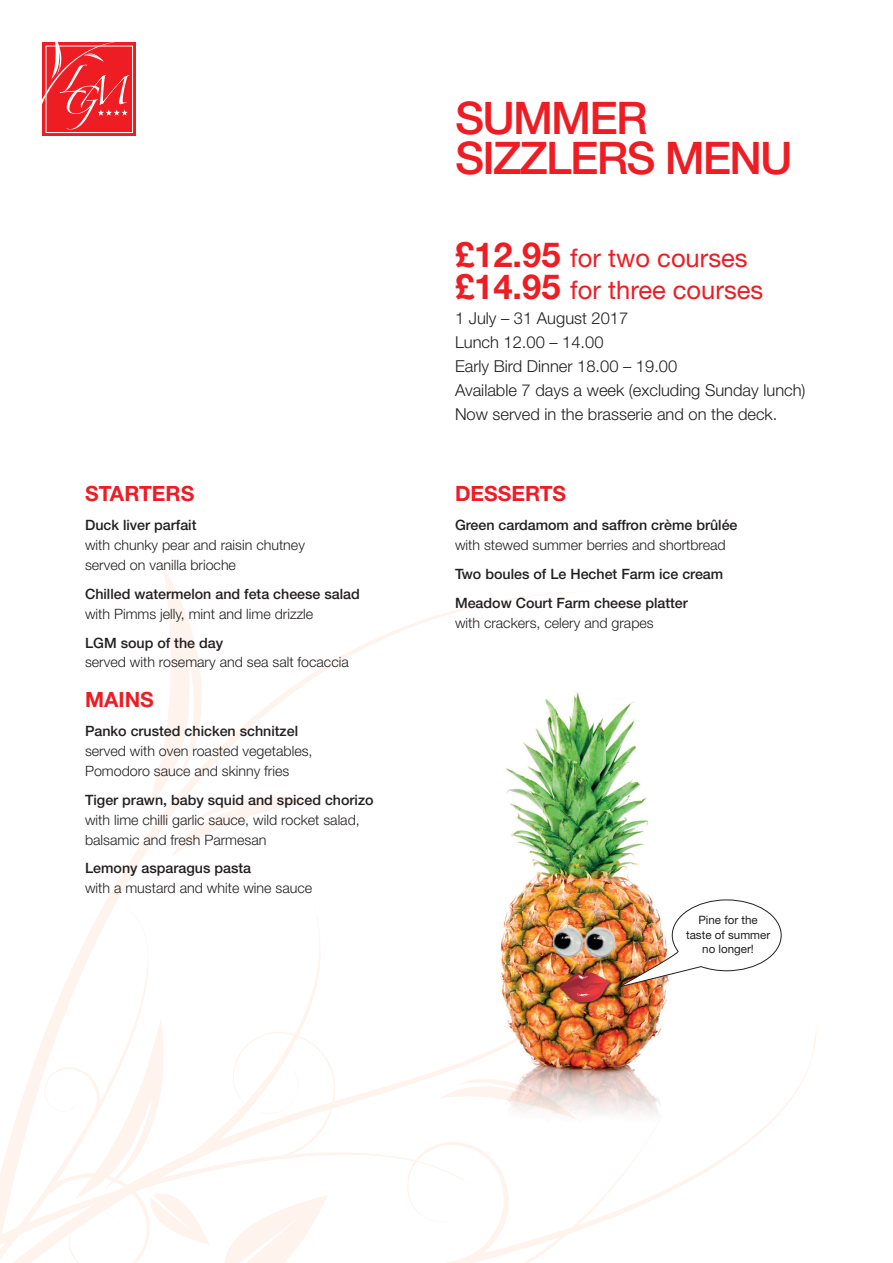
<style>
.page{position:relative;width:893px;height:1263px;background:#fff}
.page>*{position:absolute;margin:0;border:0;box-sizing:border-box;transform-origin:0 0}
.t1{font:500 45px/40.5px "Helvetica Neue";letter-spacing:-.04em;color:#ee1d23}
.t2{font:25.5px/32.7px "Helvetica Neue";color:#ee1d23}
.t3{font:700 21px "Helvetica Neue";color:#ee1d23}
.t4{font:300 16.5px/24px "Helvetica Neue";color:#231f20}
.t5{font:300 14.25px/20px "Helvetica Neue";color:#231f20}
.t6{font:500 14.25px/28.8px "Helvetica Neue";color:#231f20}
.t7{font:11.55px/14.2px "Helvetica Neue";color:#231f20;text-align:center}
.s1{font-weight:700;font-size:34.5px}
</style>
<div class="page">
<svg style="left:147px;top:567px;width:165px;height:288px"></svg>
<svg style="left:46px;top:906px;width:451px;height:157px"></svg>
<svg style="left:471px;top:1079px;width:26px;height:19px"></svg>
<svg style="left:471px;top:1141px;width:191px;height:122px"></svg>
<svg style="left:0;top:1031px;width:471px;height:232px"></svg>
<svg style="left:74px;top:1019px;width:136px;height:226px"></svg>
<div style="left:43px;top:43px;width:93px;height:93px;background:linear-gradient(to bottom,#ee282e,#ee272d)"></div>
<svg style="left:43px;top:43px;width:89px;height:91px;background:#f03b40"></svg>
<img style="left:497px;top:692px;width:170px;height:449px">
<img style="left:618px;top:899px;width:164px;height:89px">
<div style="left:559px;top:972px;width:53px;height:33px;background:#231f20;opacity:.75"></div>
<svg style="left:559px;top:978px;width:51px;height:26px"></svg>
<img style="left:542px;top:907px;width:86px;height:71px">
<h3 class="t3" style="left:85px;top:481px;width:111px">STARTERS</h3>
<p class="t6" style="left:85px;top:510px;width:113px">Duck liver parfait</p>
<p class="t5" style="left:85px;top:535px;width:221px">with chunky pear and raisin chutney served on vanilla brioche</p>
<p class="t6" style="left:85px;top:579px;width:276px">Chilled watermelon and feta cheese salad</p>
<p class="t5" style="left:85px;top:603px;width:230px">with Pimms jelly, mint and lime drizzle</p>
<p class="t6" style="left:85px;top:628px;width:140px">LGM soup of the day</p>
<p class="t5" style="left:85px;top:652px;width:265px">served with rosemary and sea salt focaccia</p>
<h3 class="t3" style="left:85px;top:687px;width:70px">MAINS</h3>
<p class="t6" style="left:85px;top:716px;width:215px">Panko crusted chicken schnitzel</p>
<p class="t5" style="left:85px;top:741px;width:229px">served with oven roasted vegetables,<br>Pomodoro sauce and skinny fries</p>
<p class="t6" style="left:85px;top:785px;width:290px">Tiger prawn, baby squid and spiced chorizo</p>
<p class="t5" style="left:85px;top:809px;width:276px">with lime chilli garlic sauce, wild rocket salad, balsamic and fresh Parmesan</p>
<p class="t6" style="left:85px;top:854px;width:168px">Lemony asparagus pasta</p>
<p class="t5" style="left:85px;top:878px;width:229px">with a mustard and white wine sauce</p>
<h1 class="t1" style="left:455px;top:97px;width:339px">SUMMER<br>SIZZLERS MENU</h1>
<h2 class="t2" style="left:455px;top:241px;width:310px"><span class="s1">£12.95</span> for two courses <span class="s1">£14.95</span> for three courses</h2>
<p class="t4" style="left:455px;top:305px;width:352px">1 July – 31 August 2017<br>Lunch 12.00 – 14.00<br>Early Bird Dinner 18.00 – 19.00<br>Available 7 days a week (excluding Sunday lunch)<br>Now served in the brasserie and on the deck.</p>
<h3 class="t3" style="left:455px;top:481px;width:113px">DESSERTS</h3>
<p class="t6" style="left:455px;top:510px;width:284px">Green cardamom and saffron crème brûlée</p>
<p class="t5" style="left:455px;top:535px;width:272px">with stewed summer berries and shortbread</p>
<p class="t6" style="left:455px;top:559px;width:270px">Two boules of Le Hechet Farm ice cream<br>Meadow Court Farm cheese platter</p>
<p class="t5" style="left:455px;top:612px;width:200px">with crackers, celery and grapes</p>
<p class="t7" style="left:686px;top:913px;width:86px">Pine for the taste of summer no longer!</p>
</div>
